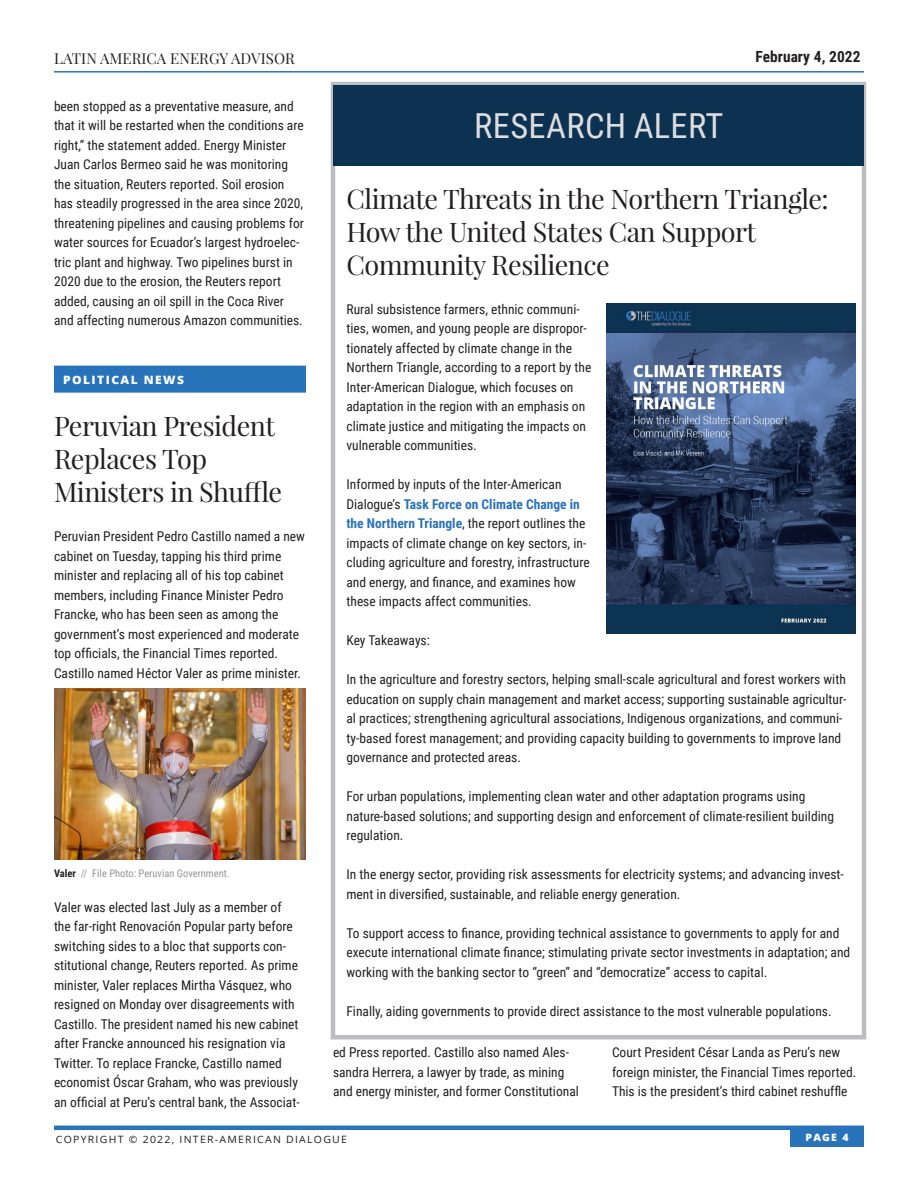
<style>
.page{position:relative;width:918px;height:1188px;background:#fff}
.page>*{position:absolute;margin:0;border:0;box-sizing:border-box;transform-origin:0 0}
.Research_Alert_Secti{font:34.5px "Roboto Condensed";letter-spacing:.01em;color:#dcdddf}
.Subhead_18pt{font:27px/33px "Playfair Display";letter-spacing:-.02em;color:#231f20}
.t1{font:700 15.3px "Roboto Condensed";letter-spacing:.005em;color:#231f20}
.t2{font:15px "Playfair Display";letter-spacing:.005em;color:#231f20}
.Main_Body_Text{font:13.5px/19.5px "Roboto Condensed";color:#231f20}
.Sections_-_with_Ener{font:800 11.55px "Open Sans";letter-spacing:.12em;color:#fff;scale:1.04 1}
.Photo_caption{font:10.5px "Roboto Condensed";color:#939598}
.t3{font:10.05px "Open Sans";letter-spacing:.12em;color:#231f20;scale:1.04 1}
.t4{font:800 10.05px "Open Sans";color:#fff;scale:1.04 1}
.s1{font-weight:700;color:#2873ba}
.s2{font-weight:700;color:#231f20}
</style>
<div class="page">
<hr style="left:54px;top:1126px;width:810px;height:4px;background:#2873ba">
<div style="left:790px;top:1129px;width:74px;height:18px;background:#2873ba"></div>
<hr style="left:54px;top:71px;width:810px;height:2px;background:#2873ba">
<div style="left:331px;top:82px;width:535px;height:958px;border:4px solid #bcbdc0"></div>
<div style="left:54px;top:366px;width:252px;height:27px;background:#2873ba"></div>
<div style="left:333px;top:85px;width:531px;height:81px;background:#0c3151"></div>
<img style="left:606px;top:303px;width:249px;height:330px">
<img style="left:54px;top:689px;width:252px;height:171px">
<p class="t2" style="left:54px;top:49px;width:242px">LATIN AMERICA ENERGY ADVISOR</p>
<p class="t1" style="left:755px;top:46px;width:107px">February 4, 2022</p>
<p class="Main_Body_Text" style="left:54px;top:96px;width:252px">been stopped as a preventative measure, and that it will be restarted when the conditions are right,” the statement added. Energy Minister Juan Carlos Bermeo said he was monitoring the situation, Reuters reported. Soil erosion has steadily progressed in the area since 2020, threatening pipelines and causing problems for water sources for Ecuador’s largest hydroelec&shy;tric plant and highway. Two pipelines burst in 2020 due to the erosion, the Reuters report added, causing an oil spill in the Coca River and affecting numerous Amazon communities.</p>
<p class="Research_Alert_Secti" style="left:474px;top:102px;width:251px">RESEARCH ALERT</p>
<p class="Subhead_18pt" style="left:346px;top:182px;width:484px">Climate Threats in the Northern Triangle:<br>How the United States Can Support<br>Community Resilience</p>
<p class="Main_Body_Text" style="left:346px;top:299px;width:246px">Rural subsistence farmers, ethnic communi&shy;ties, women, and young people are dispropor&shy;tionately affected by climate change in the Northern Triangle, according to a report by the Inter-American Dialogue, which focuses on adaptation in the region with an emphasis on climate justice and mitigating the impacts on vulnerable communities.</p>
<p class="Main_Body_Text" style="left:346px;top:474px;width:245px">Informed by inputs of the Inter-American Dialogue’s <span class="s1">Task Force on Climate Change in the Northern Triangle</span>, the report outlines the impacts of climate change on key sectors, in&shy;cluding agriculture and forestry, infrastructure and energy, and finance, and examines how these impacts affect communities.</p>
<p class="Main_Body_Text" style="left:346px;top:630px;width:85px">Key Takeaways:</p>
<p class="Main_Body_Text" style="left:346px;top:669px;width:502px">In the agriculture and forestry sectors, helping small-scale agricultural and forest workers with education on supply chain management and market access; supporting sustainable agricultur&shy;al practices; strengthening agricultural associations, Indigenous organizations, and communi&shy;ty-based forest management; and providing capacity building to governments to improve land governance and protected areas.</p>
<p class="Main_Body_Text" style="left:346px;top:786px;width:489px">For urban populations, implementing clean water and other adaptation programs using nature-based solutions; and supporting design and enforcement of climate-resilient building regulation.</p>
<p class="Main_Body_Text" style="left:346px;top:864px;width:499px">In the energy sector, providing risk assessments for electricity systems; and advancing invest&shy;ment in diversified, sustainable, and reliable energy generation.</p>
<p class="Main_Body_Text" style="left:346px;top:923px;width:505px">To support access to finance, providing technical assistance to governments to apply for and execute international climate finance; stimulating private sector investments in adaptation; and working with the banking sector to “green” and “democratize” access to capital.</p>
<p class="Main_Body_Text" style="left:346px;top:1001px;width:487px">Finally, aiding governments to provide direct assistance to the most vulnerable populations.</p>
<p class="Sections_-_with_Ener" style="left:63px;top:371px;width:118px">POLITICAL NEWS</p>
<p class="Subhead_18pt" style="left:54px;top:409px;width:230px">Peruvian President<br>Replaces Top<br>Ministers in Shuffle</p>
<p class="Main_Body_Text" style="left:54px;top:526px;width:253px">Peruvian President Pedro Castillo named a new cabinet on Tuesday, tapping his third prime minister and replacing all of his top cabinet members, including Finance Minister Pedro Francke, who has been seen as among the government’s most experienced and moderate top officials, the Financial Times reported.<br>Castillo named Héctor Valer as prime minister.</p>
<p class="Photo_caption" style="left:54px;top:866px;width:177px"><span class="s2">Valer</span> // File Photo: Peruvian Government.</p>
<p class="Main_Body_Text" style="left:54px;top:897px;width:247px">Valer was elected last July as a member of the far-right Renovación Popular party before switching sides to a bloc that supports con&shy;stitutional change, Reuters reported. As prime minister, Valer replaces Mirtha Vásquez, who resigned on Monday over disagreements with Castillo. The president named his new cabinet after Francke announced his resignation via Twitter. To replace Francke, Castillo named economist Óscar Graham, who was previously an official at Peru’s central bank, the Associat-</p>
<p class="Main_Body_Text" style="left:333px;top:1042px;width:247px">ed Press reported. Castillo also named Ales&shy;sandra Herrera, a lawyer by trade, as mining and energy minister, and former Constitutional</p>
<p class="Main_Body_Text" style="left:612px;top:1042px;width:246px">Court President César Landa as Peru’s new foreign minister, the Financial Times reported.<br>This is the president’s third cabinet reshuffle</p>
<p class="t3" style="left:56px;top:1132px;width:281px">COPYRIGHT © 2022, INTER-AMERICAN DIALOGUE</p>
<p class="t4" style="left:806px;top:1129px;width:43px">PAGE 4</p>
</div>
